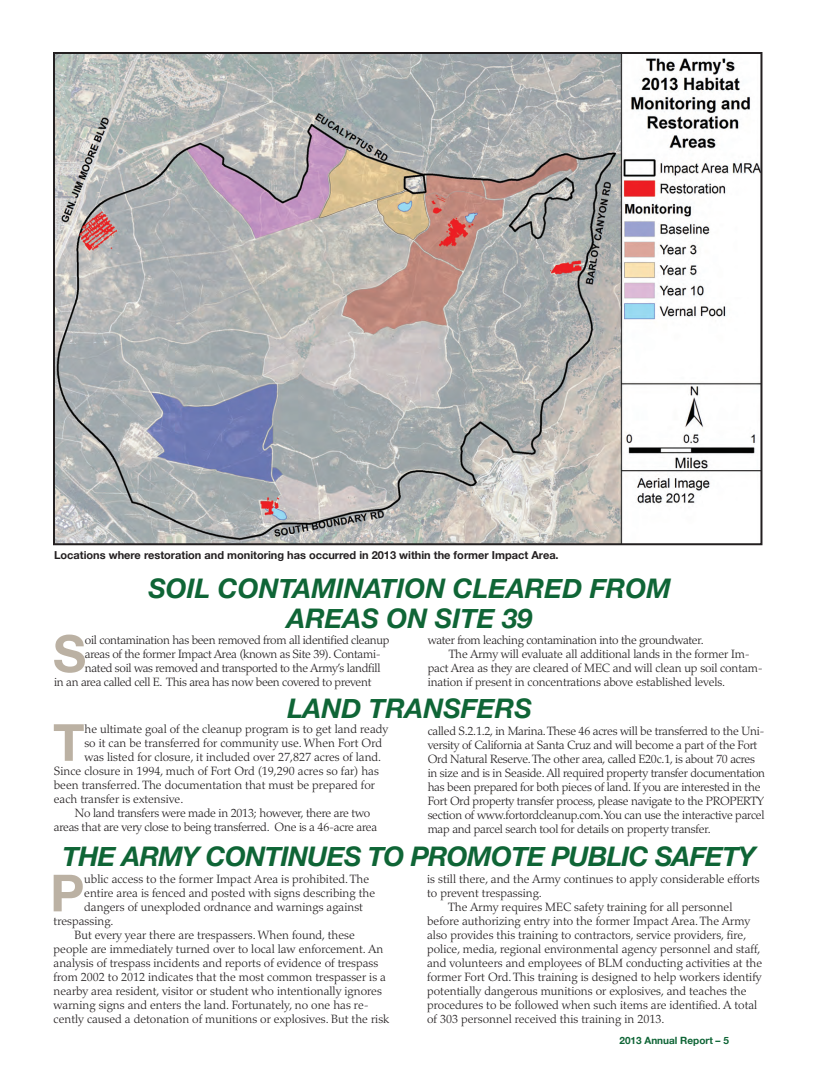
<style>
.page{position:relative;width:819px;height:1080px;background:#fff}
.page>*{position:absolute;margin:0;border:0;box-sizing:border-box;transform-origin:0 0}
.Body_text_no_indent{font:700 51.2px "Helvetica Neue";color:#bbb1a3}
.Head_30{font:italic 700 27px/30px "Helvetica Neue";color:#0f6536;text-align:center}
.Head_30-2{font:italic 700 27px "Helvetica Neue";letter-spacing:-.025em;color:#0f6536}
.Body_text{font:300 12px/14px "Palatino";color:#231f20}
.Body_text-2{font:300 12px/14px "Palatino";letter-spacing:-.02em;color:#231f20}
.Body_text_no_indent-2{font:300 12px "Palatino";color:#231f20}
.Body_text_no_indent-3{font:300 12px "Palatino";letter-spacing:-.025em;color:#231f20}
.t1{font:700 11px "Helvetica Neue";color:#231f20}
.t2{font:700 10px "Helvetica Neue";color:#0f6536}
</style>
<div class="page">
<img style="left:56px;top:55px;width:703px;height:487px">
<div style="left:53px;top:52px;width:709px;height:493px;border:2px solid #231f20"></div>
<p class="t1" style="left:54px;top:545px;width:506px">Locations where restoration and monitoring has occurred in 2013 within the former Impact Area.</p>
<p class="Head_30" style="left:148px;top:573px;width:524px">SOIL CONTAMINATION CLEARED FROM<br>AREAS ON SITE 39</p>
<p class="Body_text_no_indent-3" style="left:428px;top:633px;width:278px">water from leaching contamination into the groundwater.</p>
<p class="Body_text" style="left:428px;top:647px;width:337px;text-indent:21px">The Army will evaluate all additional lands in the former Im&shy;pact Area as they are cleared of MEC and will clean up soil contam&shy;ination if present in concentrations above established levels.</p>
<p class="Body_text_no_indent" style="left:53px;top:607px;width:35px">S</p>
<p class="Body_text_no_indent-3" style="left:85px;top:633px;width:306px">oil contamination has been removed from all identified cleanup</p>
<p class="Body_text_no_indent-3" style="left:85px;top:647px;width:298px">areas of the former Impact Area (known as Site 39). Contami-</p>
<p class="Body_text_no_indent-3" style="left:85px;top:661px;width:297px">nated soil was removed and transported to the Army’s landfill</p>
<p class="Body_text_no_indent-3" style="left:54px;top:675px;width:319px">in an area called cell E. This area has now been covered to prevent</p>
<p class="Head_30" style="left:287px;top:693px;width:246px">LAND TRANSFERS</p>
<p class="Body_text-2" style="left:428px;top:724px;width:339px">called S.2.1.2, in Marina. These 46 acres will be transferred to the Uni&shy;versity of California at Santa Cruz and will become a part of the Fort Ord Natural Reserve. The other area, called E20c.1, is about 70 acres in size and is in Seaside. All required property transfer documentation has been prepared for both pieces of land. If you are interested in the Fort Ord property transfer process, please navigate to the PROPERTY section of www.fortordcleanup.com. You can use the interactive parcel map and parcel search tool for details on property transfer.</p>
<p class="Head_30-2" style="left:63px;top:835px;width:695px">THE ARMY CONTINUES TO PROMOTE PUBLIC SAFETY</p>
<p class="Body_text" style="left:427px;top:872px;width:334px">is still there, and the Army continues to apply considerable efforts to prevent trespassing.</p>
<p class="Body_text" style="left:427px;top:901px;width:337px;text-indent:21px">The Army requires MEC safety training for all personnel before authorizing entry into the former Impact Area. The Army also provides this training to contractors, service providers, fire, police, media, regional environmental agency personnel and staff, and volunteers and employees of BLM conducting activities at the former Fort Ord. This training is designed to help workers identify potentially dangerous munitions or explosives, and teaches the procedures to be followed when such items are identified. A total of 303 personnel received this training in 2013.</p>
<p class="Body_text_no_indent" style="left:53px;top:696px;width:33px">T</p>
<p class="Body_text_no_indent-2" style="left:84px;top:722px;width:305px">he ultimate goal of the cleanup program is to get land ready</p>
<p class="Body_text_no_indent-2" style="left:84px;top:736px;width:299px">so it can be transferred for community use. When Fort Ord</p>
<p class="Body_text_no_indent-2" style="left:84px;top:750px;width:298px">was listed for closure, it included over 27,827 acres of land.</p>
<p class="Body_text_no_indent-2" style="left:54px;top:764px;width:327px">Since closure in 1994, much of Fort Ord (19,290 acres so far) has</p>
<p class="Body_text_no_indent-2" style="left:54px;top:778px;width:323px">been transferred. The documentation that must be prepared for</p>
<p class="Body_text_no_indent-2" style="left:54px;top:792px;width:131px">each transfer is extensive.</p>
<p class="Body_text-2" style="left:54px;top:806px;width:325px;text-indent:21px">No land transfers were made in 2013; however, there are two areas that are very close to being transferred. One is a 46-acre area</p>
<p class="Body_text_no_indent" style="left:50px;top:847px;width:36px">P</p>
<p class="Body_text_no_indent-2" style="left:84px;top:872px;width:287px">ublic access to the former Impact Area is prohibited. The</p>
<p class="Body_text_no_indent-2" style="left:84px;top:886px;width:292px">entire area is fenced and posted with signs describing the</p>
<p class="Body_text_no_indent-2" style="left:84px;top:900px;width:280px">dangers of unexploded ordnance and warnings against</p>
<p class="Body_text_no_indent-2" style="left:54px;top:914px;width:61px">trespassing.</p>
<p class="Body_text" style="left:54px;top:929px;width:337px;text-indent:21px">But every year there are trespassers. When found, these people are immediately turned over to local law enforcement. An analysis of trespass incidents and reports of evidence of trespass from 2002 to 2012 indicates that the most common trespasser is a nearby area resident, visitor or student who intentionally ignores warning signs and enters the land. Fortunately, no one has re&shy;cently caused a detonation of munitions or explosives. But the risk</p>
<p class="t2" style="left:620px;top:1031px;width:111px">2013 Annual Report – 5</p>
</div>
